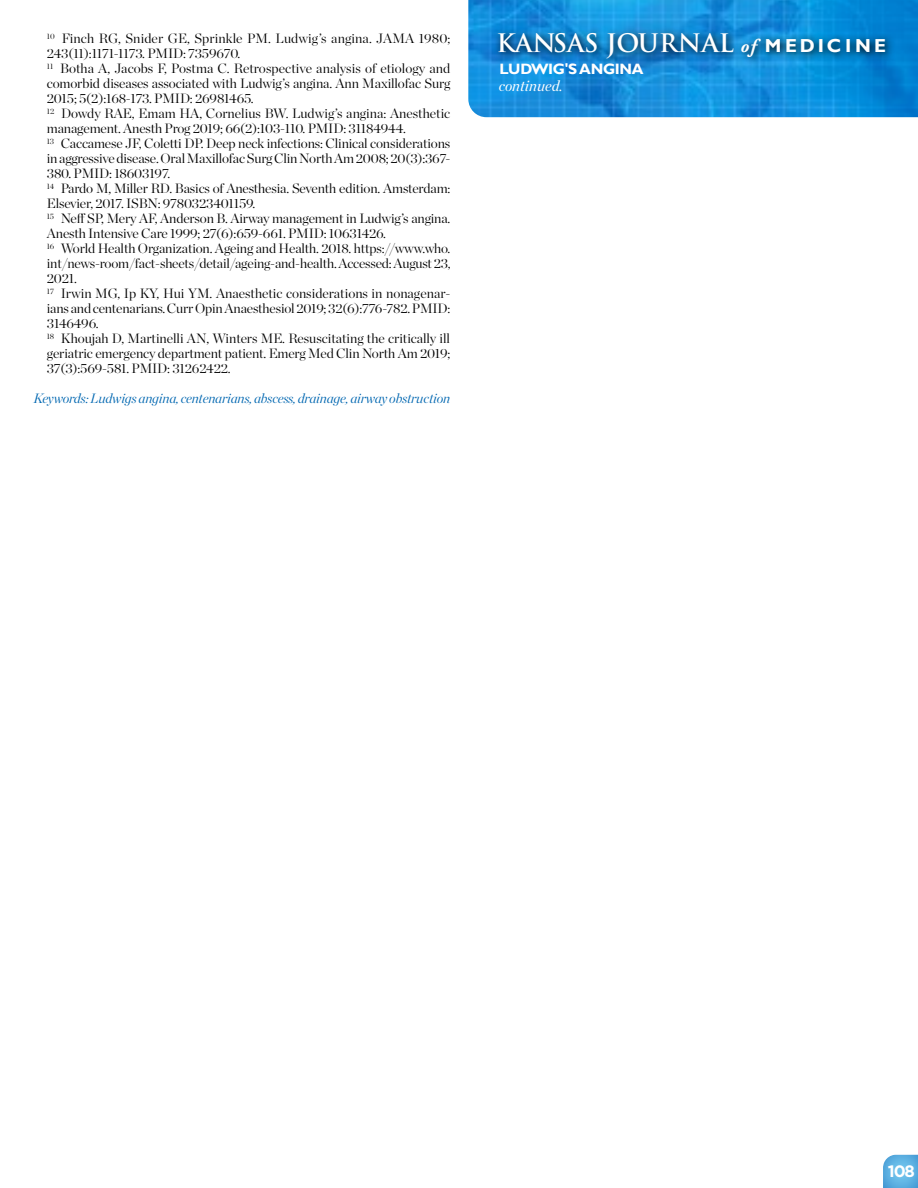
<style>
.page{position:relative;width:918px;height:1188px;background:#fff}
.page>*{position:absolute;margin:0;border:0;box-sizing:border-box;transform-origin:0 0}
.t1{font:700 24.9px "Trajan Pro";color:#fff}
.t2{font:700 16.5px "Gotham";color:#fff}
.t3{font:700 15px "Gill Sans";letter-spacing:-.02em;color:#fff}
.t4{font:italic 15px "Chronicle Display";color:#fff}
.t5{font:300 13.5px/15px "Chronicle Display";letter-spacing:-.01em;color:#000}
.t6{font:italic 300 13.5px "Chronicle Display";letter-spacing:-.015em;color:#0067b1}
.s1{font-family:"Adobe Garamond Pro";font-style:italic;font-size:18.75px}
.s2{font-family:"Gill Sans";font-size:18.75px}
</style>
<div class="page">
<img style="left:468px;top:0;width:450px;height:117px">
<svg style="left:883px;top:1154px;width:35px;height:34px"></svg>
<svg style="left:494px;top:27px;width:402px;height:41px;background:#0f7abd"></svg>
<p class="t5" style="left:47px;top:30px;width:405px"><sup>10</sup> Finch RG, Snider GE, Sprinkle PM. Ludwig’s angina. JAMA 1980; 243(11):1171-1173. PMID: 7359670.<br><sup>11</sup> Botha A, Jacobs F, Postma C. Retrospective analysis of etiology and comorbid diseases associated with Ludwig’s angina. Ann Maxillofac Surg 2015; 5(2):168-173. PMID: 26981465.<br><sup>12</sup> Dowdy RAE, Emam HA, Cornelius BW. Ludwig’s angina: Anesthetic management. Anesth Prog 2019; 66(2):103-110. PMID: 31184944.<br><sup>13</sup> Caccamese JF, Coletti DP. Deep neck infections: Clinical considerations in aggressive disease. Oral Maxillofac Surg Clin North Am 2008; 20(3):367- 380. PMID: 18603197.<br><sup>14</sup> Pardo M, Miller RD. Basics of Anesthesia. Seventh edition. Amsterdam:<br>Elsevier, 2017. ISBN: 9780323401159.<br><sup>15</sup> Neff SP, Mery AF, Anderson B. Airway management in Ludwig’s angina.<br>Anesth Intensive Care 1999; 27(6):659-661. PMID: 10631426.<br><sup>16</sup> World Health Organization. Ageing and Health. 2018. https://www.who. int/news-room/fact-sheets/detail/ageing-and-health. Accessed: August 23, 2021.<br><sup>17</sup> Irwin MG, Ip KY, Hui YM. Anaesthetic considerations in nonagenar&shy;ians and centenarians. Curr Opin Anaesthesiol 2019; 32(6):776-782. PMID:<br>3146496.<br><sup>18</sup> Khoujah D, Martinelli AN, Winters ME. Resuscitating the critically ill geriatric emergency department patient. Emerg Med Clin North Am 2019; 37(3):569-581. PMID: 31262422.</p>
<p class="t6" style="left:33px;top:388px;width:418px">Keywords: Ludwigs angina, centenarians, abscess, drainage, airway obstruction</p>
<h1 class="t1" style="left:496px;top:28px;width:391px">KANSAS JOURNAL <span class="s1">of</span> <span class="s2">M EDIC I N E</span></h1>
<p class="t3" style="left:499px;top:60px;width:146px">LUDWIG'S ANGINA</p>
<p class="t4" style="left:499px;top:74px;width:65px">continued.</p>
<p class="t2" style="left:888px;top:1160px;width:29px">108</p>
</div>
